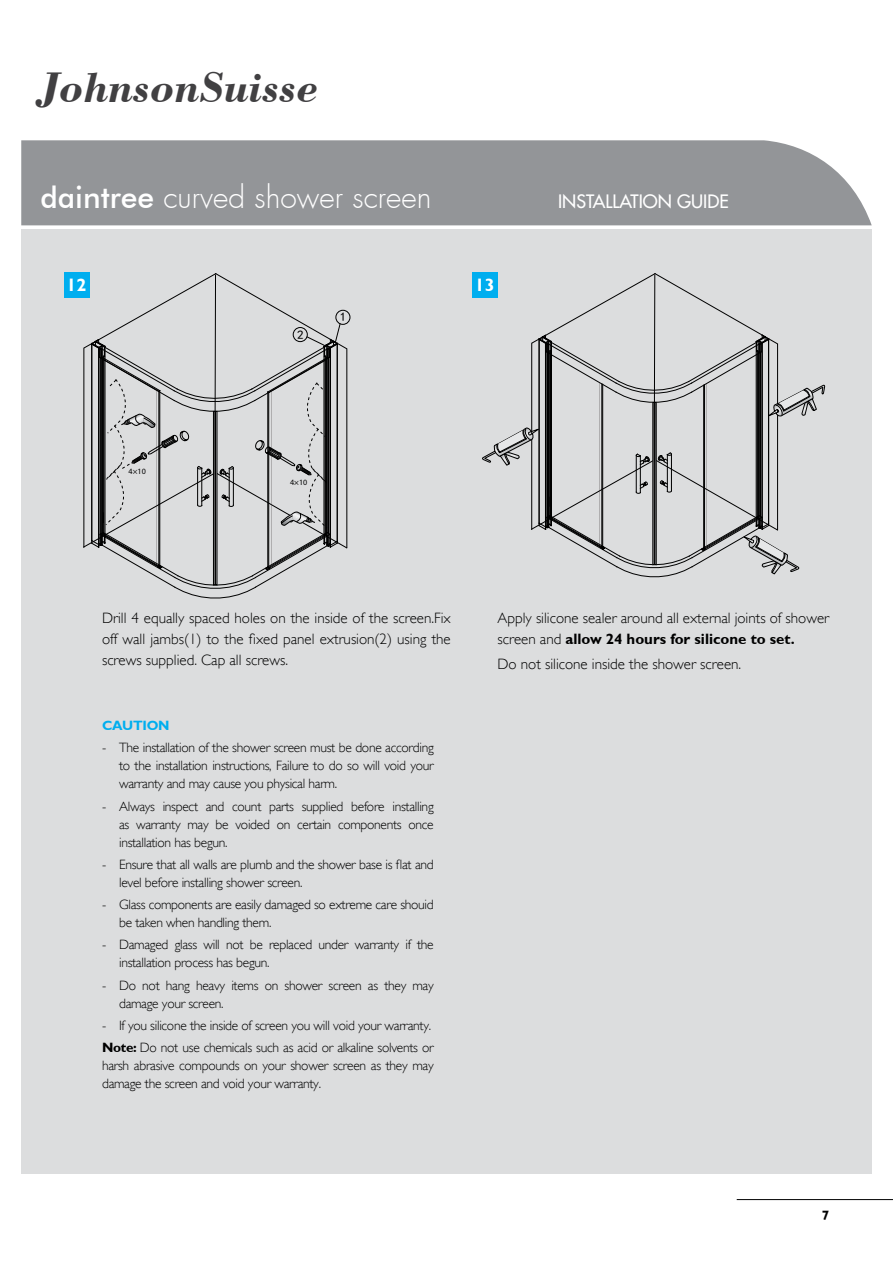
<style>
.page{position:relative;width:893px;height:1263px;background:#fff}
.page>*{position:absolute;margin:0;border:0;box-sizing:border-box;transform-origin:0 0}
.t1{font:italic 700 45px "Bodoni BT";color:#414042}
.t2{font:300 30px "Futura";color:#fff}
.t3{font:500 18px "Futura Std";color:#fff}
.t4{font:700 18px "Gill Sans";color:#fff}
.t5{font:300 15px/21px "Gill Sans";color:#000;text-align:justify}
.t6{font:300 13.5px/18px "Gill Sans";letter-spacing:-.02em;color:#000}
.t7{font:700 13.5px "Gill Sans";letter-spacing:-.02em;color:#00aeef}
.t8{font:700 13.5px "Gill Sans";color:#000}
.t9{font:12px "Sim Hei";color:#000;scale:1.1 1}
.t10{font:8.1px "Cu Song CS";color:#000}
.s1{font-family:"Futura BT";font-weight:500}
.s2{font-weight:700}
</style>
<div class="page">
<div style="left:21px;top:140px;width:851px;height:85px;background:#939598"></div>
<hr style="left:737px;top:1199px;width:156px;height:1px;background:#000">
<div style="left:21px;top:230px;width:851px;height:944px;background:#dcddde"></div>
<div style="left:335px;top:310px;width:15px;height:15px;border:1px solid #000;border-radius:50%"></div>
<svg style="left:83px;top:273px;width:265px;height:326px"></svg>
<svg style="left:482px;top:273px;width:343px;height:304px"></svg>
<div style="left:64px;top:272px;width:25px;height:26px;background:#00aeef"></div>
<div style="left:472px;top:272px;width:25px;height:26px;background:#00aeef"></div>
<h1 class="t1" style="left:40px;top:59px;width:281px">JohnsonSuisse</h1>
<h2 class="t2" style="left:40px;top:178px;width:393px"><span class="s1">daintree</span> curved shower screen</h2>
<h3 class="t3" style="left:558px;top:190px;width:172px">INSTALLATION GUIDE</h3>
<h3 class="t4" style="left:67px;top:274px;width:21px">12</h3>
<h3 class="t4" style="left:475px;top:274px;width:21px">13</h3>
<p class="t10" style="left:129px;top:467px;width:19px">4×10</p>
<p class="t9" style="left:297px;top:328px;width:8px">2</p>
<p class="t9" style="left:340px;top:311px;width:8px">1</p>
<p class="t10" style="left:290px;top:477px;width:19px">4×10</p>
<p class="t5" style="left:102px;top:607px;width:350px">Drill 4 equally spaced holes on the inside of the screen.Fix off wall jambs(1) to the fixed panel extrusion(2) using the screws supplied. Cap all screws.</p>
<p class="t5" style="left:497px;top:607px;width:333px">Apply silicone sealer around all external joints of shower screen and <span class="s2">allow 24 hours for silicone to set.</span></p>
<p class="t5" style="left:497px;top:653px;width:245px">Do not silicone inside the shower screen.</p>
<p class="t7" style="left:102px;top:717px;width:69px">CAUTION</p>
<p class="t6" style="left:119px;top:739px;width:316px;text-align:justify;text-indent:-17px">- The installation of the shower screen must be done according to the installation instructions, Failure to do so will void your warranty and may cause you physical harm.</p>
<p class="t6" style="left:119px;top:797px;width:316px;text-align:justify;text-indent:-17px">- Always inspect and count parts supplied before installing as warranty may be voided on certain components once installation has begun.</p>
<p class="t6" style="left:119px;top:855px;width:316px;text-indent:-17px">- Ensure that all walls are plumb and the shower base is flat and level before installing shower screen.</p>
<p class="t6" style="left:119px;top:895px;width:316px;text-indent:-17px">- Glass components are easily damaged so extreme care shouid be taken when handling them.</p>
<p class="t6" style="left:119px;top:936px;width:316px;text-indent:-17px">- Damaged glass will not be replaced under warranty if the installation process has begun.</p>
<p class="t6" style="left:119px;top:976px;width:316px;text-indent:-17px">- Do not hang heavy items on shower screen as they may damage your screen.</p>
<p class="t6" style="left:102px;top:1014px;width:333px;line-height:22.2px">- If you silicone the inside of screen you will void your warranty.<br><span class="s2">Note:</span> Do not use chemicals such as acid or alkaline solvents or</p>
<p class="t6" style="left:102px;top:1056px;width:333px">harsh abrasive compounds on your shower screen as they may damage the screen and void your warranty.</p>
<p class="t8" style="left:822px;top:1208px;width:9px">7</p>
</div>
